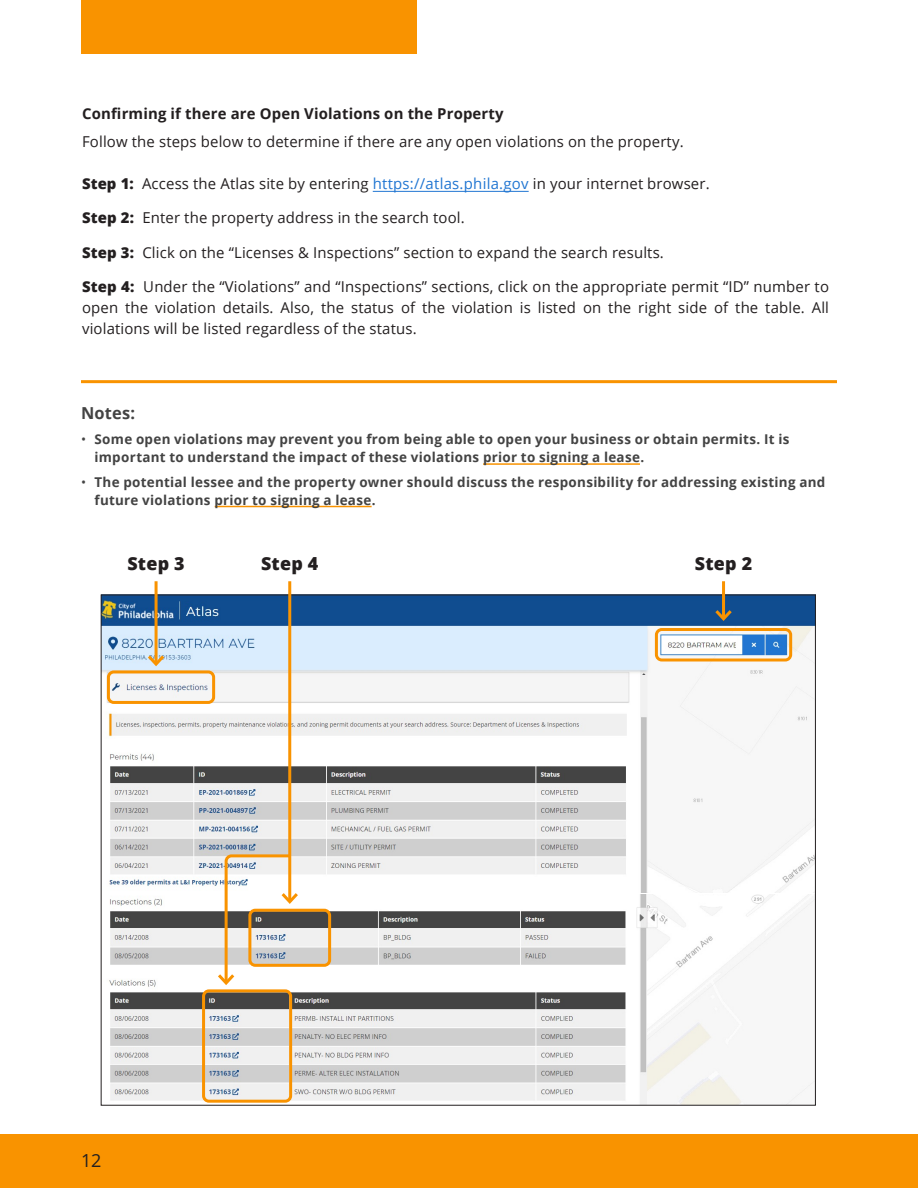
<style>
.page{position:relative;width:918px;height:1188px;background:#fff}
.page>*{position:absolute;margin:0;border:0;box-sizing:border-box;transform-origin:0 0}
.t1{font:800 18px "Open Sans";letter-spacing:.01em;color:#231f20}
.t2{font:18px "Open Sans";color:#231f20}
.t3{font:700 16.5px "Open Sans";letter-spacing:.01em;color:#434343}
.t4{font:15px/21px "Open Sans";letter-spacing:.01em;color:#231f20}
.t5{font:700 13.5px/18px "Open Sans";letter-spacing:.02em;color:#434343}
.s1{font-weight:700}
.s2{font-weight:800}
.s3{color:#2176d2}
.s4{font-weight:400}
</style>
<div class="page">
<div style="left:0;top:1134px;width:918px;height:54px;background:#f99300"></div>
<div style="left:81px;top:0;width:336px;height:54px;background:#f99300"></div>
<hr style="left:81px;top:380px;width:756px;height:3px;background:#f99300">
<hr style="left:483px;top:463px;width:157px;height:2px;background:#f99300">
<hr style="left:215px;top:506px;width:157px;height:1px;background:#f99300">
<img style="left:109px;top:894px;width:705px;height:209px">
<svg style="left:103px;top:597px;width:711px;height:296px"></svg>
<div style="left:107px;top:670px;width:108px;height:34px;border:3px solid #f99300;border-radius:5px"></div>
<div style="left:655px;top:628px;width:137px;height:34px;border:3px solid #f99300;border-radius:5px"></div>
<div style="left:248px;top:909px;width:83px;height:58px;border:3px solid #f99300;border-radius:5px"></div>
<div style="left:202px;top:989px;width:90px;height:114px;border:3px solid #f99300;border-radius:5px"></div>
<hr style="left:155px;top:581px;width:3px;height:83px;background:#f99300">
<svg style="left:145px;top:652px;width:22px;height:17px"></svg>
<hr style="left:722px;top:581px;width:3px;height:38px;background:#f99300">
<svg style="left:712px;top:607px;width:23px;height:16px"></svg>
<hr style="left:288px;top:581px;width:3px;height:321px;background:#f99300">
<svg style="left:215px;top:853px;width:86px;height:134px"></svg>
<hr style="left:373px;top:191px;width:156px;height:1px;background:#2176d2">
<p class="t4" style="left:82px;top:100px;width:603px;line-height:27.8px"><span class="s1">Confirming if there are Open Violations on the Property<br></span>Follow the steps below to determine if there are any open violations on the property.</p>
<p class="t4" style="left:82px;top:173px;width:629px"><span class="s2">Step 1:</span> Access the Atlas site by entering <span class="s3">https://atlas.phila.gov</span> in your internet browser.</p>
<p class="t4" style="left:82px;top:207px;width:384px"><span class="s2">Step 2:</span> Enter the property address in the search tool.</p>
<p class="t4" style="left:82px;top:242px;width:583px"><span class="s2">Step 3:</span> Click on the “Licenses &amp; Inspections” section to expand the search results.</p>
<p class="t4" style="left:82px;top:276px;width:749px;text-align:justify"><span class="s2">Step 4:</span> Under the “Violations” and “Inspections” sections, click on the appropriate permit “ID” number to open the violation details. Also, the status of the violation is listed on the right side of the table. All violations will be listed regardless of the status.</p>
<p class="t3" style="left:81px;top:402px;width:56px">Notes:</p>
<p class="t5" style="left:94px;top:430px;width:697px;text-indent:-14px"><span class="s4">•</span> Some open violations may prevent you from being able to open your business or obtain permits. It is important to understand the impact of these violations prior to signing a lease.</p>
<p class="t5" style="left:94px;top:473px;width:732px;text-indent:-14px"><span class="s4">•</span> The potential lessee and the property owner should discuss the responsibility for addressing existing and future violations prior to signing a lease.</p>
<p class="t1" style="left:127px;top:550px;width:59px">Step 3</p>
<p class="t1" style="left:261px;top:550px;width:59px">Step 4</p>
<p class="t1" style="left:695px;top:550px;width:59px">Step 2</p>
<p class="t2" style="left:81px;top:1148px;width:22px">12</p>
</div>
